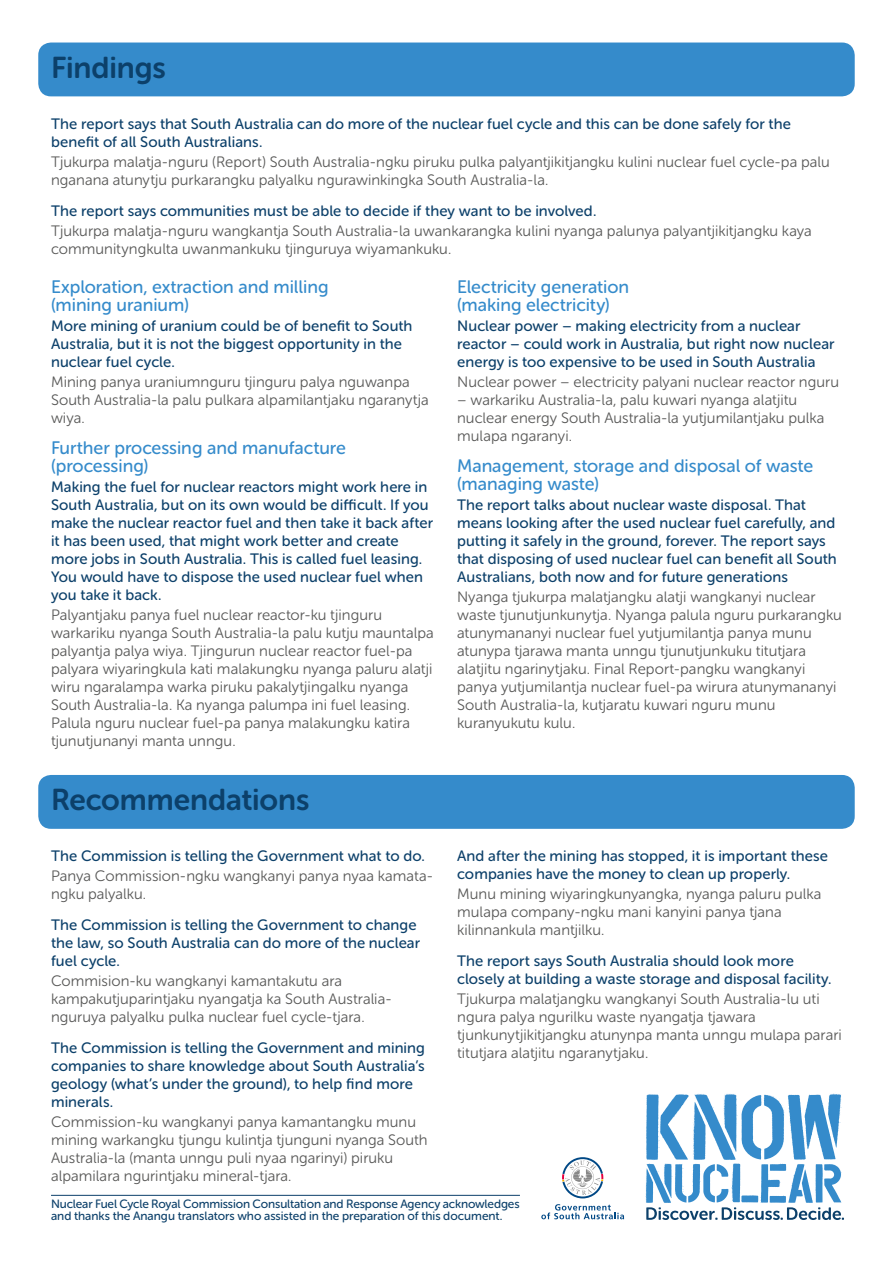
<style>
.page{position:relative;width:893px;height:1263px;background:#fff}
.page>*{position:absolute;margin:0;border:0;box-sizing:border-box;transform-origin:0 0}
.t1{font:30px "Museo Sans Rounded 700";letter-spacing:-.005em;color:#0c406a}
.t2{font:18px/18px "Museo Sans Rounded 500";color:#358bcb}
.t3{font:15px/18px "Museo Sans Rounded 300";letter-spacing:.005em;color:#575756}
.t4{font:15px/18px "Museo Sans Rounded 500";letter-spacing:.005em;color:#0c406a}
.t5{font:12px/12px "Museo Sans Rounded 500";letter-spacing:-.01em;color:#0c406a}
</style>
<div class="page">
<div style="left:38px;top:43px;width:817px;height:53px;background:#358bcb;border-radius:13px"></div>
<div style="left:38px;top:775px;width:817px;height:54px;background:#358bcb;border-radius:13px"></div>
<hr style="left:51px;top:1195px;width:469px;height:1px;background:#0c406a">
<svg style="left:562px;top:1157px;width:41px;height:41px"></svg>
<svg style="left:541px;top:1204px;width:83px;height:15px"></svg>
<svg style="left:645px;top:1093px;width:199px;height:127px"></svg>
<h1 class="t1" style="left:51px;top:51px;width:116px">Findings</h1>
<p class="t4" style="left:51px;top:115px;width:741px">The report says that South Australia can do more of the nuclear fuel cycle and this can be done safely for the benefit of all South Australians.</p>
<p class="t3" style="left:51px;top:153px;width:780px">Tjukurpa malatja-nguru (Report) South Australia-ngku piruku pulka palyantjikitjangku kulini nuclear fuel cycle-pa palu nganana atunytju purkarangku palyalku ngurawinkingka South Australia-la.</p>
<p class="t4" style="left:51px;top:202px;width:547px">The report says communities must be able to decide if they want to be involved.</p>
<p class="t3" style="left:51px;top:222px;width:762px">Tjukurpa malatja-nguru wangkantja South Australia-la uwankarangka kulini nyanga palunya palyantjikitjangku kaya communityngkulta uwanmankuku tjinguruya wiyamankuku.</p>
<p class="t2" style="left:51px;top:278px;width:279px">Exploration, extraction and milling (mining uranium)</p>
<p class="t4" style="left:51px;top:317px;width:363px">More mining of uranium could be of benefit to South<br>Australia, but it is not the biggest opportunity in the nuclear fuel cycle.</p>
<p class="t3" style="left:51px;top:373px;width:379px">Mining panya uraniumnguru tjinguru palya nguwanpa<br>South Australia-la palu pulkara alpamilantjaku ngaranytja wiya.</p>
<p class="t2" style="left:51px;top:439px;width:296px">Further processing and manufacture (processing)</p>
<p class="t4" style="left:51px;top:478px;width:384px">Making the fuel for nuclear reactors might work here in South Australia, but on its own would be difficult. If you make the nuclear reactor fuel and then take it back after it has been used, that might work better and create more jobs in South Australia. This is called fuel leasing.<br>You would have to dispose the used nuclear fuel when you take it back.</p>
<p class="t3" style="left:51px;top:606px;width:384px">Palyantjaku panya fuel nuclear reactor-ku tjinguru warkariku nyanga South Australia-la palu kutju mauntalpa palyantja palya wiya. Tjingurun nuclear reactor fuel-pa palyara wiyaringkula kati malakungku nyanga paluru alatji wiru ngaralampa warka piruku pakalytjingalku nyanga South Australia-la. Ka nyanga palumpa ini fuel leasing.<br>Palula nguru nuclear fuel-pa panya malakungku katira tjunutjunanyi manta unngu.</p>
<p class="t2" style="left:457px;top:278px;width:173px">Electricity generation (making electricity)</p>
<p class="t4" style="left:457px;top:317px;width:379px">Nuclear power – making electricity from a nuclear reactor – could work in Australia, but right now nuclear energy is too expensive to be used in South Australia</p>
<p class="t3" style="left:457px;top:373px;width:383px">Nuclear power – electricity palyani nuclear reactor nguru</p>
<p class="t3" style="left:457px;top:391px;width:369px">– warkariku Australia-la, palu kuwari nyanga alatjitu nuclear energy South Australia-la yutjumilantjaku pulka mulapa ngaranyi.</p>
<p class="t2" style="left:457px;top:457px;width:357px">Management, storage and disposal of waste (managing waste)</p>
<p class="t4" style="left:457px;top:496px;width:381px">The report talks about nuclear waste disposal. That means looking after the used nuclear fuel carefully, and putting it safely in the ground, forever. The report says that disposing of used nuclear fuel can benefit all South Australians, both now and for future generations</p>
<p class="t3" style="left:457px;top:588px;width:386px">Nyanga tjukurpa malatjangku alatji wangkanyi nuclear waste tjunutjunkunytja. Nyanga palula nguru purkarangku atunymananyi nuclear fuel yutjumilantja panya munu atunypa tjarawa manta unngu tjunutjunkuku titutjara alatjitu ngarinytjaku. Final Report-pangku wangkanyi panya yutjumilantja nuclear fuel-pa wirura atunymananyi South Australia-la, kutjaratu kuwari nguru munu kuranyukutu kulu.</p>
<h1 class="t1" style="left:51px;top:783px;width:260px">Recommendations</h1>
<p class="t4" style="left:51px;top:847px;width:375px">The Commission is telling the Government what to do.</p>
<p class="t3" style="left:51px;top:867px;width:384px">Panya Commission-ngku wangkanyi panya nyaa kamata&shy;ngku palyalku.</p>
<p class="t4" style="left:51px;top:916px;width:371px">The Commission is telling the Government to change the law, so South Australia can do more of the nuclear fuel cycle.</p>
<p class="t3" style="left:51px;top:972px;width:342px">Commision-ku wangkanyi kamantakutu ara kampakutjuparintjaku nyangatja ka South Australia&shy;nguruya palyalku pulka nuclear fuel cycle-tjara.</p>
<p class="t4" style="left:51px;top:1039px;width:376px">The Commission is telling the Government and mining companies to share knowledge about South Australia’s geology (what’s under the ground), to help find more minerals.</p>
<p class="t3" style="left:51px;top:1113px;width:378px">Commission-ku wangkanyi panya kamantangku munu mining warkangku tjungu kulintja tjunguni nyanga South Australia-la (manta unngu puli nyaa ngarinyi) piruku alpamilara ngurintjaku mineral-tjara.</p>
<p class="t4" style="left:457px;top:847px;width:372px">And after the mining has stopped, it is important these companies have the money to clean up properly.</p>
<p class="t3" style="left:457px;top:885px;width:366px">Munu mining wiyaringkunyangka, nyanga paluru pulka mulapa company-ngku mani kanyini panya tjana kilinnankula mantjilku.</p>
<p class="t4" style="left:457px;top:952px;width:376px">The report says South Australia should look more closely at building a waste storage and disposal facility.</p>
<p class="t3" style="left:457px;top:990px;width:386px">Tjukurpa malatjangku wangkanyi South Australia-lu uti ngura palya ngurilku waste nyangatja tjawara tjunkunytjikitjangku atunynpa manta unngu mulapa parari titutjara alatjitu ngaranytjaku.</p>
<p class="t5" style="left:51px;top:1198px;width:470px">Nuclear Fuel Cycle Royal Commission Consultation and Response Agency acknowledges and thanks the Anangu translators who assisted in the preparation of this document.</p>
</div>
